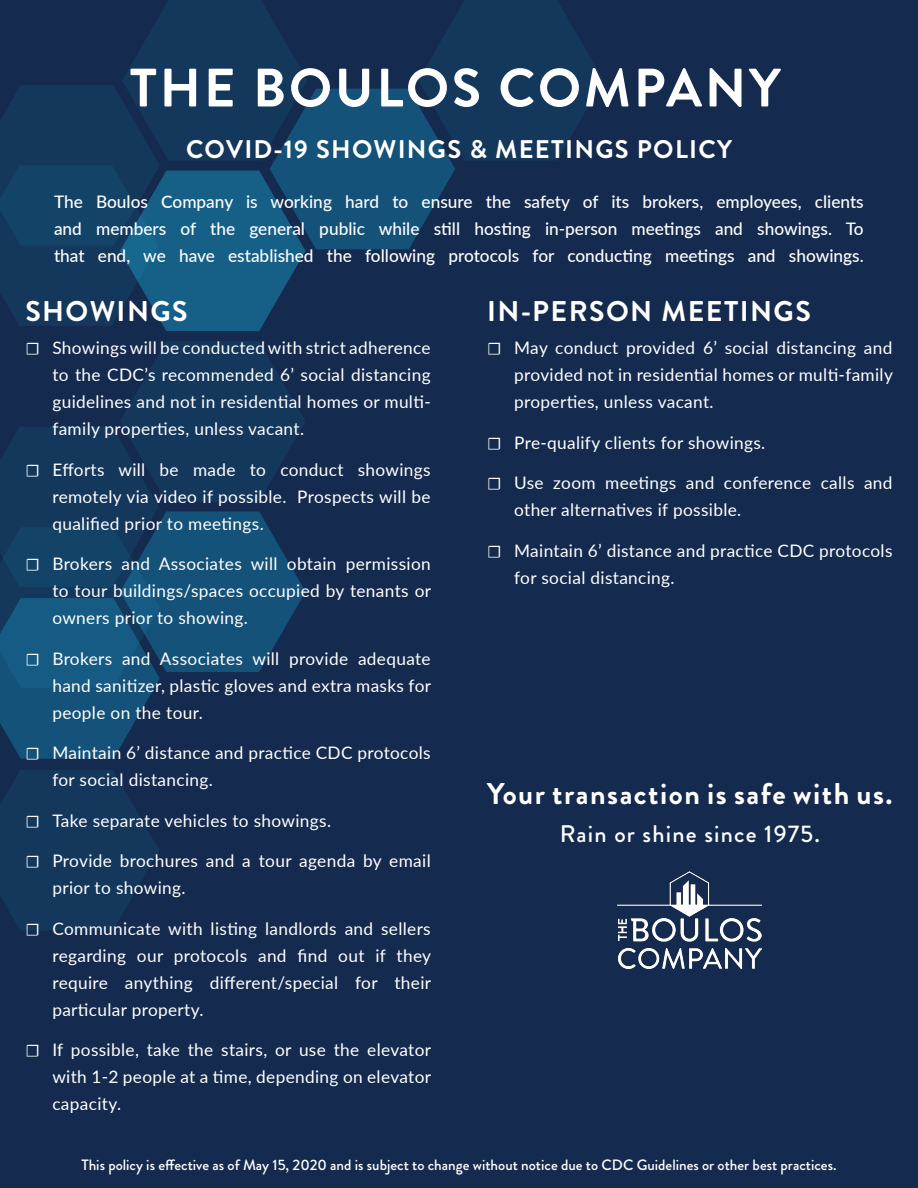
<style>
.page{position:relative;width:918px;height:1188px;background:#142a4e}
.page>*{position:absolute;margin:0;border:0;box-sizing:border-box;transform-origin:0 0}
.t1{font:700 54px "Brandon Grotesque";letter-spacing:.05em;color:#fff}
.t2{font:700 30px "Brandon Grotesque";letter-spacing:.05em;color:#fff}
.t3{font:700 28.5px "Brandon Grotesque";letter-spacing:.05em;color:#fff}
.t4{font:700 25.5px "Brandon Grotesque";letter-spacing:.05em;color:#fff}
.t5{font:500 24px "Brandon Grotesque";letter-spacing:.05em;color:#fff}
.t6{font:17.25px/27px "Lato";letter-spacing:.02em;color:#fff;text-align:justify}
.t7{font:500 17.25px/27px "Lato";color:#fff;text-align:justify}
.t8{font:500 15px "Brandon Grotesque";color:#fff}
.s1{font-family:"Minion Pro"}
</style>
<div class="page">
<svg style="left:0;top:341px;width:306px;height:418px"></svg>
<svg style="left:0;top:770px;width:159px;height:160px"></svg>
<svg style="left:0;top:0;width:603px;height:331px"></svg>
<img style="left:618px;top:871px;width:144px;height:98px">
<p class="t1" style="left:130px;top:50px;width:652px">THE BOULOS COMPANY</p>
<p class="t4" style="left:186px;top:132px;width:547px">COVID-19 SHOWINGS &amp; MEETINGS POLICY</p>
<p class="t7" style="left:54px;top:188px;width:811px">The Boulos Company is working hard to ensure the safety of its brokers, employees, clients and members of the general public while still hosting in-person meetings and showings. To that end, we have established the following protocols for conducting meetings and showings.</p>
<p class="t3" style="left:25px;top:291px;width:164px">SHOWINGS</p>
<p class="t6" style="left:52px;top:334px;width:380px;text-indent:-27px"><span class="s1">☐</span> Showings will be conducted with strict adherence to the CDC’s recommended 6’ social distancing guidelines and not in residential homes or multi&shy;family properties, unless vacant.</p>
<p class="t6" style="left:52px;top:455px;width:380px;text-indent:-27px"><span class="s1">☐</span> Efforts will be made to conduct showings remotely via video if possible. Prospects will be qualified prior to meetings.</p>
<p class="t6" style="left:52px;top:550px;width:380px;text-indent:-27px"><span class="s1">☐</span> Brokers and Associates will obtain permission to tour buildings/spaces occupied by tenants or owners prior to showing.</p>
<p class="t6" style="left:52px;top:644px;width:380px;text-indent:-27px"><span class="s1">☐</span> Brokers and Associates will provide adequate hand sanitizer, plastic gloves and extra masks for people on the tour.</p>
<p class="t6" style="left:52px;top:739px;width:380px;text-indent:-27px"><span class="s1">☐</span> Maintain 6’ distance and practice CDC protocols for social distancing.</p>
<p class="t6" style="left:25px;top:806px;width:307px"><span class="s1">☐</span> Take separate vehicles to showings.</p>
<p class="t6" style="left:52px;top:847px;width:380px;text-indent:-27px"><span class="s1">☐</span> Provide brochures and a tour agenda by email prior to showing.</p>
<p class="t6" style="left:52px;top:914px;width:380px;text-indent:-27px"><span class="s1">☐</span> Communicate with listing landlords and sellers regarding our protocols and find out if they require anything different/special for their particular property.</p>
<p class="t6" style="left:52px;top:1036px;width:380px;text-indent:-27px"><span class="s1">☐</span> If possible, take the stairs, or use the elevator with 1-2 people at a time, depending on elevator capacity.</p>
<p class="t3" style="left:487px;top:291px;width:325px">IN-PERSON MEETINGS</p>
<p class="t6" style="left:514px;top:334px;width:380px;text-indent:-27px"><span class="s1">☐</span> May conduct provided 6’ social distancing and provided not in residential homes or multi-family properties, unless vacant.</p>
<p class="t6" style="left:487px;top:428px;width:280px"><span class="s1">☐</span> Pre-qualify clients for showings.</p>
<p class="t6" style="left:514px;top:469px;width:380px;text-indent:-27px"><span class="s1">☐</span> Use zoom meetings and conference calls and other alternatives if possible.</p>
<p class="t6" style="left:514px;top:536px;width:380px;text-indent:-27px"><span class="s1">☐</span> Maintain 6’ distance and practice CDC protocols for social distancing.</p>
<p class="t2" style="left:487px;top:773px;width:407px">Your transaction is safe with us.</p>
<p class="t5" style="left:560px;top:817px;width:262px">Rain or shine since 1975.</p>
<p class="t8" style="left:81px;top:1154px;width:757px">This policy is effective as of May 15, 2020 and is subject to change without notice due to CDC Guidelines or other best practices.</p>
</div>
